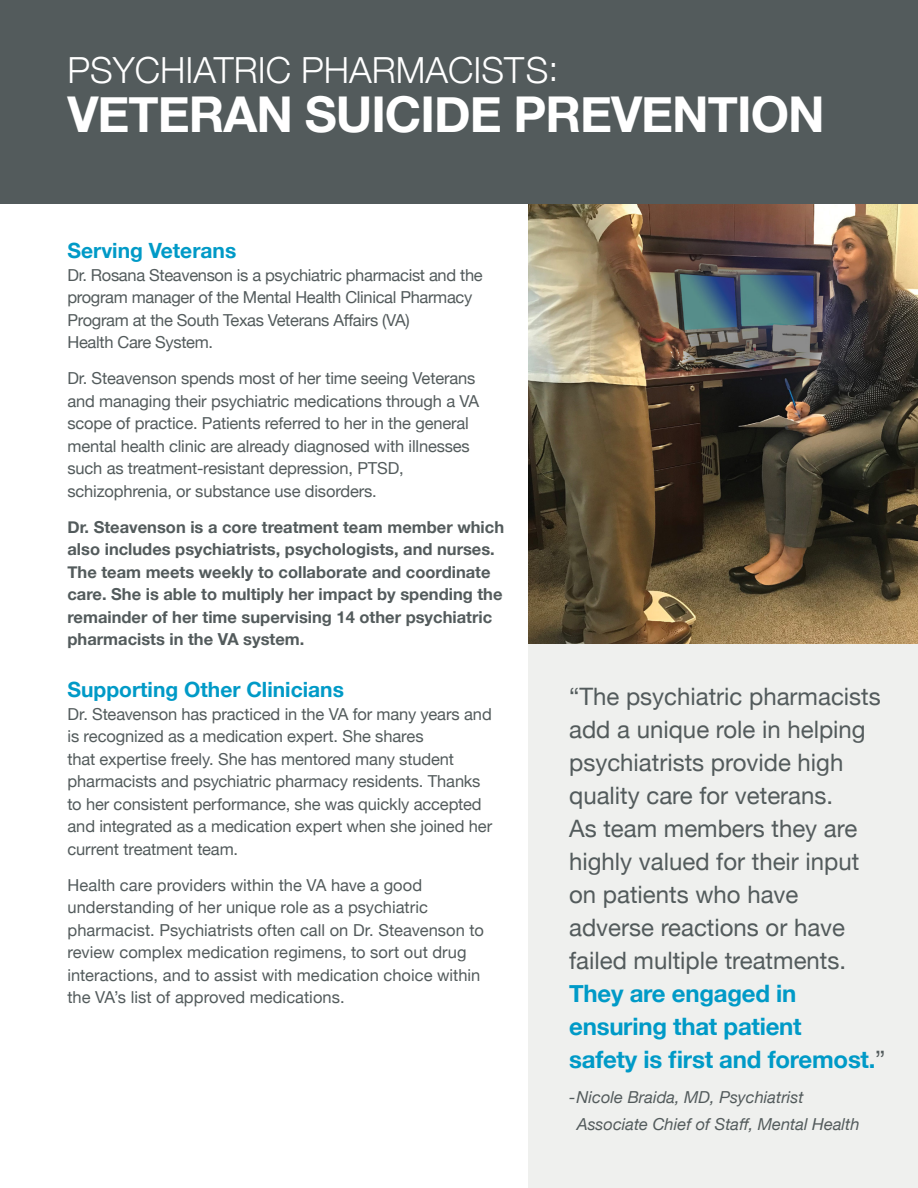
<style>
.page{position:relative;width:918px;height:1188px;background:#fff}
.page>*{position:absolute;margin:0;border:0;box-sizing:border-box;transform-origin:0 0}
.t1{font:700 49.35px "Helvetica Neue";letter-spacing:-.02em;color:#fff}
.t2{font:300 36px "Helvetica Neue";color:#fff}
.t3{font:24px/33px "Helvetica Neue";color:#535b5c}
.t4{font:700 24px/33px "Helvetica Neue";letter-spacing:-.01em;color:#009ac7}
.t5{font:700 21px "Helvetica Neue";color:#009ac7}
.t6{font:16.5px/22.5px "Helvetica Neue";letter-spacing:-.01em;color:#535b5c}
.t7{font:700 16.5px/22.5px "Helvetica Neue";color:#535b5c}
.t8{font:italic 16.5px/27.6px "Helvetica Neue";color:#535b5c}
.s1{font-weight:400;color:#535b5c}
</style>
<div class="page">
<div style="left:528px;top:575px;width:390px;height:613px;background:#eff0ee"></div>
<img style="left:528px;top:203px;width:390px;height:441px">
<div style="left:0;top:0;width:918px;height:203px;background:#535b5c"></div>
<h2 class="t2" style="left:68px;top:41px;width:493px">PSYCHIATRIC PHARMACISTS:</h2>
<h1 class="t1" style="left:68px;top:76px;width:759px">VETERAN SUICIDE PREVENTION</h1>
<p class="t5" style="left:68px;top:234px;width:170px">Serving Veterans</p>
<p class="t6" style="left:68px;top:264px;width:417px">Dr. Rosana Steavenson is a psychiatric pharmacist and the program manager of the Mental Health Clinical Pharmacy Program at the South Texas Veterans Affairs (VA)<br>Health Care System.</p>
<p class="t6" style="left:68px;top:368px;width:413px">Dr. Steavenson spends most of her time seeing Veterans and managing their psychiatric medications through a VA scope of practice. Patients referred to her in the general mental health clinic are already diagnosed with illnesses such as treatment-resistant depression, PTSD, schizophrenia, or substance use disorders.</p>
<p class="t7" style="left:68px;top:516px;width:438px">Dr. Steavenson is a core treatment team member which also includes psychiatrists, psychologists, and nurses.<br>The team meets weekly to collaborate and coordinate care. She is able to multiply her impact by spending the remainder of her time supervising 14 other psychiatric pharmacists in the VA system.</p>
<p class="t5" style="left:68px;top:673px;width:278px">Supporting Other Clinicians</p>
<p class="t6" style="left:68px;top:704px;width:426px">Dr. Steavenson has practiced in the VA for many years and is recognized as a medication expert. She shares<br>that expertise freely. She has mentored many student pharmacists and psychiatric pharmacy residents. Thanks to her consistent performance, she was quickly accepted and integrated as a medication expert when she joined her current treatment team.</p>
<p class="t6" style="left:68px;top:875px;width:418px">Health care providers within the VA have a good understanding of her unique role as a psychiatric pharmacist. Psychiatrists often call on Dr. Steavenson to review complex medication regimens, to sort out drug interactions, and to assist with medication choice within the VA’s list of approved medications.</p>
<p class="t3" style="left:569px;top:682px;width:313px">“The psychiatric pharmacists add a unique role in helping psychiatrists provide high quality care for veterans.<br>As team members they are highly valued for their input on patients who have adverse reactions or have failed multiple treatments.</p>
<h3 class="t4" style="left:569px;top:978px;width:318px">They are engaged in ensuring that patient<br>safety is first and foremost.<span class="s1">”</span></h3>
<p class="t8" style="left:577px;top:1084px;width:285px;text-indent:-8px">-Nicole Braida, MD, Psychiatrist<br>Associate Chief of Staff, Mental Health</p>
</div>
